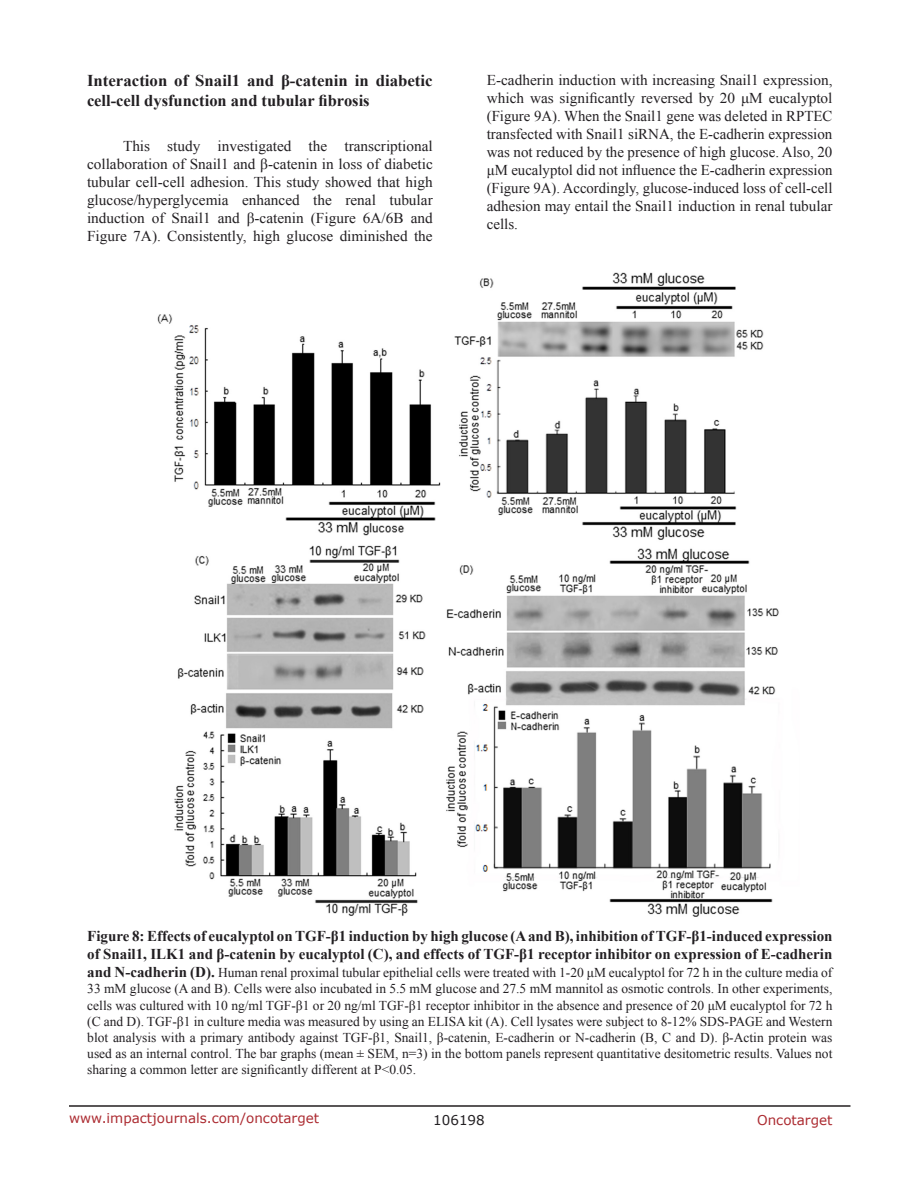
<style>
.page{position:relative;width:918px;height:1188px;background:#fff}
.page>*{position:absolute;margin:0;border:0;box-sizing:border-box;transform-origin:0 0}
.SubHeading{font:700 16.5px/19.8px "Times New Roman";color:#221f22}
.BodyText{font:15px/18px "Times New Roman";color:#221f22;text-align:justify}
.FigureText{font:700 15px/18px "Times New Roman";color:#221f22}
.FigureText-2{font:13.5px/16.2px "Times New Roman";color:#221f22;text-align:justify}
.t1{font:13.5px "Verdana";color:#ac2b31}
.t2{font:13.5px "Verdana";color:#221f22}
.s1{font-weight:700;font-size:15px}
</style>
<div class="page">
<hr style="left:69px;top:1105px;width:781px;height:2px;background:#231f20">
<img style="left:157px;top:272px;width:622px;height:645px">
<p class="SubHeading" style="left:87px;top:70px;width:347px">Interaction of Snail1 and β-catenin in diabetic cell-cell dysfunction and tubular fibrosis</p>
<p class="BodyText" style="left:87px;top:137px;width:347px;text-indent:36px">This study investigated the transcriptional collaboration of Snail1 and β-catenin in loss of diabetic tubular cell-cell adhesion. This study showed that high glucose/hyperglycemia enhanced the renal tubular induction of Snail1 and β-catenin (Figure 6A/6B and Figure 7A). Consistently, high glucose diminished the</p>
<p class="BodyText" style="left:487px;top:71px;width:347px">E-cadherin induction with increasing Snail1 expression, which was significantly reversed by 20 μM eucalyptol (Figure 9A). When the Snail1 gene was deleted in RPTEC transfected with Snail1 siRNA, the E-cadherin expression was not reduced by the presence of high glucose. Also, 20 μM eucalyptol did not influence the E-cadherin expression (Figure 9A). Accordingly, glucose-induced loss of cell-cell adhesion may entail the Snail1 induction in renal tubular cells.</p>
<p class="FigureText" style="left:87px;top:927px;width:747px">Figure 8: Effects of eucalyptol on TGF-β1 induction by high glucose (A and B), inhibition of TGF-β1-induced expression of Snail1, ILK1 and β-catenin by eucalyptol (C), and effects of TGF-β1 receptor inhibitor on expression of E-cadherin</p>
<p class="FigureText-2" style="left:87px;top:964px;width:747px"><span class="s1">and N-cadherin (D).</span> Human renal proximal tubular epithelial cells were treated with 1-20 μM eucalyptol for 72 h in the culture media of 33 mM glucose (A and B). Cells were also incubated in 5.5 mM glucose and 27.5 mM mannitol as osmotic controls. In other experiments, cells was cultured with 10 ng/ml TGF-β1 or 20 ng/ml TGF-β1 receptor inhibitor in the absence and presence of 20 μM eucalyptol for 72 h (C and D). TGF-β1 in culture media was measured by using an ELISA kit (A). Cell lysates were subject to 8-12% SDS-PAGE and Western blot analysis with a primary antibody against TGF-β1, Snail1, β-catenin, E-cadherin or N-cadherin (B, C and D). β-Actin protein was used as an internal control. The bar graphs (mean ± SEM, n=3) in the bottom panels represent quantitative desitometric results. Values not sharing a common letter are significantly different at P&lt;0.05.</p>
<p class="t1" style="left:69px;top:1109px;width:252px">www.impactjournals.com/oncotarget</p>
<p class="t2" style="left:433px;top:1111px;width:53px">106198</p>
<p class="t1" style="left:757px;top:1111px;width:77px">Oncotarget</p>
</div>
